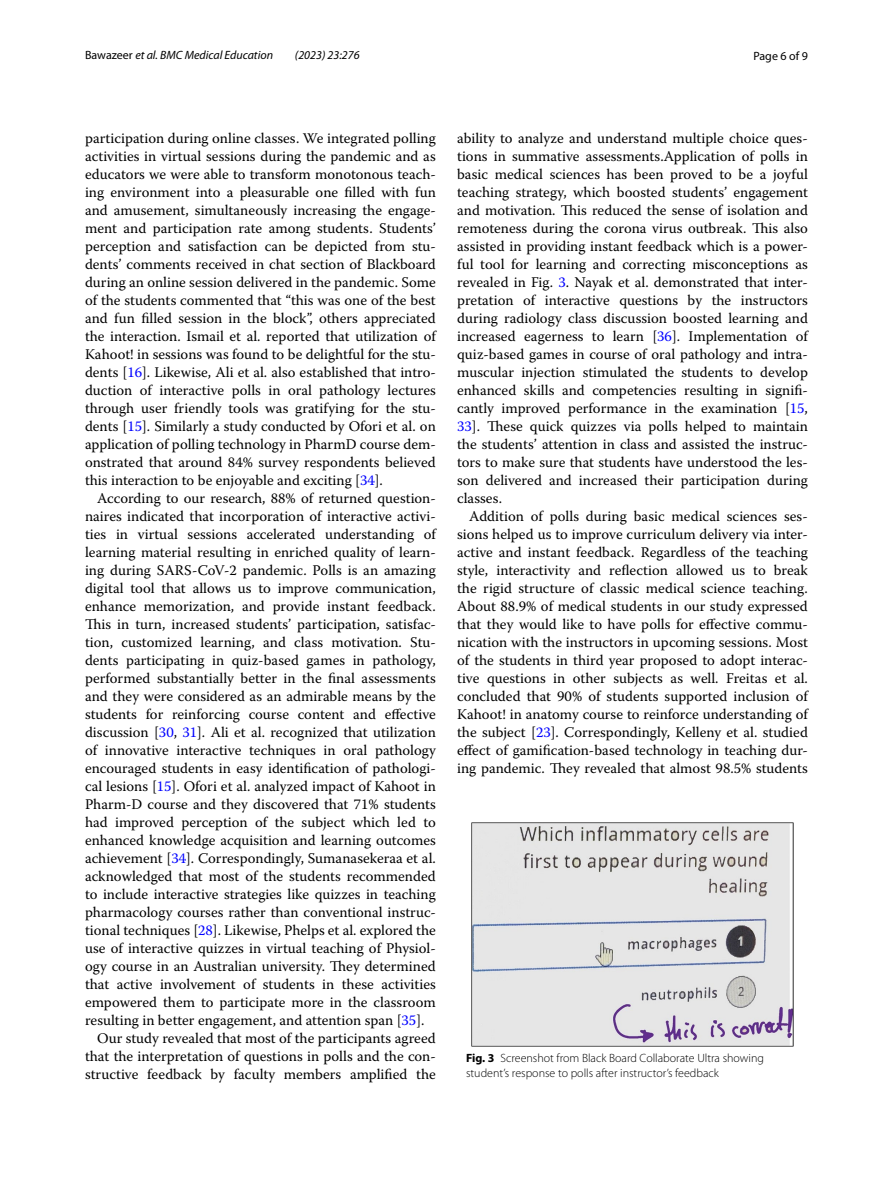
<style>
.page{position:relative;width:893px;height:1187px;background:#fff}
.page>*{position:absolute;margin:0;border:0;box-sizing:border-box;transform-origin:0 0}
.t1{font:14.7px/18px "Warnock Pro";color:#000;text-align:justify}
.t2{font:300 12px/15px "Myriad Pro";color:#000}
.t3{font:italic 12px "Myriad Pro";color:#000}
.t4{font:12px "Myriad Pro";color:#000}
.s1{font-style:normal}
.s2{color:#00f}
.s3{font-weight:700}
</style>
<div class="page">
<img style="left:472px;top:822px;width:321px;height:224px">
<p class="t3" style="left:85px;top:48px;width:190px"><span class="s1">Bawazeer</span> et al. BMC Medical Education</p>
<p class="t3" style="left:295px;top:48px;width:66px">(2023) 23:276</p>
<p class="t4" style="left:753px;top:48px;width:56px">Page 6 of 9</p>
<p class="t1" style="left:85px;top:128px;width:352px">participation during online classes. We integrated polling activities in virtual sessions during the pandemic and as educators we were able to transform monotonous teach&shy;ing environment into a pleasurable one filled with fun and amusement, simultaneously increasing the engage&shy;ment and participation rate among students. Students’ perception and satisfaction can be depicted from stu&shy;dents’ comments received in chat section of Blackboard during an online session delivered in the pandemic. Some of the students commented that “this was one of the best and fun filled session in the block”, others appreciated the interaction. Ismail et al. reported that utilization of Kahoot! in sessions was found to be delightful for the stu&shy;dents [<span class="s2">16</span>]. Likewise, Ali et al. also established that intro&shy;duction of interactive polls in oral pathology lectures through user friendly tools was gratifying for the stu&shy;dents [<span class="s2">15</span>]. Similarly a study conducted by Ofori et al. on application of polling technology in PharmD course dem&shy;onstrated that around 84% survey respondents believed this interaction to be enjoyable and exciting [<span class="s2">34</span>].</p>
<p class="t1" style="left:97px;top:488px;width:340px">According to our research, 88% of returned question-</p>
<p class="t1" style="left:85px;top:506px;width:352px">naires indicated that incorporation of interactive activi-</p>
<p class="t1" style="left:85px;top:524px;width:352px">ties in virtual sessions accelerated understanding of</p>
<p class="t1" style="left:85px;top:542px;width:352px">learning material resulting in enriched quality of learn-</p>
<p class="t1" style="left:85px;top:560px;width:352px">ing during SARS-CoV-2 pandemic. Polls is an amazing</p>
<p class="t1" style="left:85px;top:578px;width:352px">digital tool that allows us to improve communication,</p>
<p class="t1" style="left:85px;top:596px;width:352px">enhance memorization, and provide instant feedback.</p>
<p class="t1" style="left:85px;top:614px;width:352px">This in turn, increased students’ participation, satisfac-</p>
<p class="t1" style="left:85px;top:632px;width:352px">tion, customized learning, and class motivation. Stu-</p>
<p class="t1" style="left:85px;top:650px;width:352px">dents participating in quiz-based games in pathology,</p>
<p class="t1" style="left:85px;top:668px;width:352px">performed substantially better in the final assessments</p>
<p class="t1" style="left:85px;top:686px;width:352px">and they were considered as an admirable means by the</p>
<p class="t1" style="left:85px;top:704px;width:352px">students for reinforcing course content and effective</p>
<p class="t1" style="left:85px;top:722px;width:352px">discussion [<span class="s2">30</span>, <span class="s2">31</span>]. Ali et al. recognized that utilization</p>
<p class="t1" style="left:85px;top:740px;width:352px">of innovative interactive techniques in oral pathology</p>
<p class="t1" style="left:85px;top:758px;width:352px">encouraged students in easy identification of pathologi-</p>
<p class="t1" style="left:85px;top:776px;width:352px">cal lesions [<span class="s2">15</span>]. Ofori et al. analyzed impact of Kahoot in</p>
<p class="t1" style="left:85px;top:794px;width:352px">Pharm-D course and they discovered that 71% students</p>
<p class="t1" style="left:85px;top:812px;width:352px">had improved perception of the subject which led to</p>
<p class="t1" style="left:85px;top:830px;width:352px">enhanced knowledge acquisition and learning outcomes</p>
<p class="t1" style="left:85px;top:848px;width:352px">achievement [<span class="s2">34</span>]. Correspondingly, Sumanasekeraa et al.</p>
<p class="t1" style="left:85px;top:866px;width:352px">acknowledged that most of the students recommended</p>
<p class="t1" style="left:85px;top:884px;width:352px">to include interactive strategies like quizzes in teaching</p>
<p class="t1" style="left:85px;top:902px;width:352px">pharmacology courses rather than conventional instruc-</p>
<p class="t1" style="left:85px;top:920px;width:352px">tional techniques [<span class="s2">28</span>]. Likewise, Phelps et al. explored the</p>
<p class="t1" style="left:85px;top:938px;width:352px">use of interactive quizzes in virtual teaching of Physiol-</p>
<p class="t1" style="left:85px;top:956px;width:352px">ogy course in an Australian university. They determined</p>
<p class="t1" style="left:85px;top:974px;width:352px">that active involvement of students in these activities</p>
<p class="t1" style="left:85px;top:992px;width:352px">empowered them to participate more in the classroom</p>
<p class="t1" style="left:85px;top:1010px;width:341px">resulting in better engagement, and attention span [<span class="s2">35</span>].</p>
<p class="t1" style="left:97px;top:1028px;width:340px">Our study revealed that most of the participants agreed</p>
<p class="t1" style="left:85px;top:1046px;width:352px">that the interpretation of questions in polls and the con-</p>
<p class="t1" style="left:85px;top:1064px;width:352px">structive feedback by faculty members amplified the</p>
<p class="t1" style="left:457px;top:128px;width:352px">ability to analyze and understand multiple choice ques&shy;tions in summative assessments.Application of polls in basic medical sciences has been proved to be a joyful teaching strategy, which boosted students’ engagement and motivation. This reduced the sense of isolation and remoteness during the corona virus outbreak. This also assisted in providing instant feedback which is a power&shy;ful tool for learning and correcting misconceptions as revealed in Fig. <span class="s2">3</span>. Nayak et al. demonstrated that inter&shy;pretation of interactive questions by the instructors during radiology class discussion boosted learning and increased eagerness to learn [<span class="s2">36</span>]. Implementation of quiz-based games in course of oral pathology and intra&shy;muscular injection stimulated the students to develop enhanced skills and competencies resulting in signifi&shy;cantly improved performance in the examination [<span class="s2">15</span>, <span class="s2">33</span>]. These quick quizzes via polls helped to maintain the students’ attention in class and assisted the instruc&shy;tors to make sure that students have understood the les&shy;son delivered and increased their participation during classes.</p>
<p class="t1" style="left:457px;top:506px;width:352px;text-indent:12px">Addition of polls during basic medical sciences ses&shy;sions helped us to improve curriculum delivery via inter&shy;active and instant feedback. Regardless of the teaching style, interactivity and reflection allowed us to break the rigid structure of classic medical science teaching.<br>About 88.9% of medical students in our study expressed that they would like to have polls for effective commu&shy;nication with the instructors in upcoming sessions. Most of the students in third year proposed to adopt interac&shy;tive questions in other subjects as well. Freitas et al. concluded that 90% of students supported inclusion of Kahoot! in anatomy course to reinforce understanding of the subject [<span class="s2">23</span>]. Correspondingly, Kelleny et al. studied effect of gamification-based technology in teaching dur&shy;ing pandemic. They revealed that almost 98.5% students</p>
<p class="t2" style="left:466px;top:1050px;width:299px"><span class="s3">Fig. 3</span> Screenshot from Black Board Collaborate Ultra showing student’s response to polls after instructor’s feedback</p>
</div>
